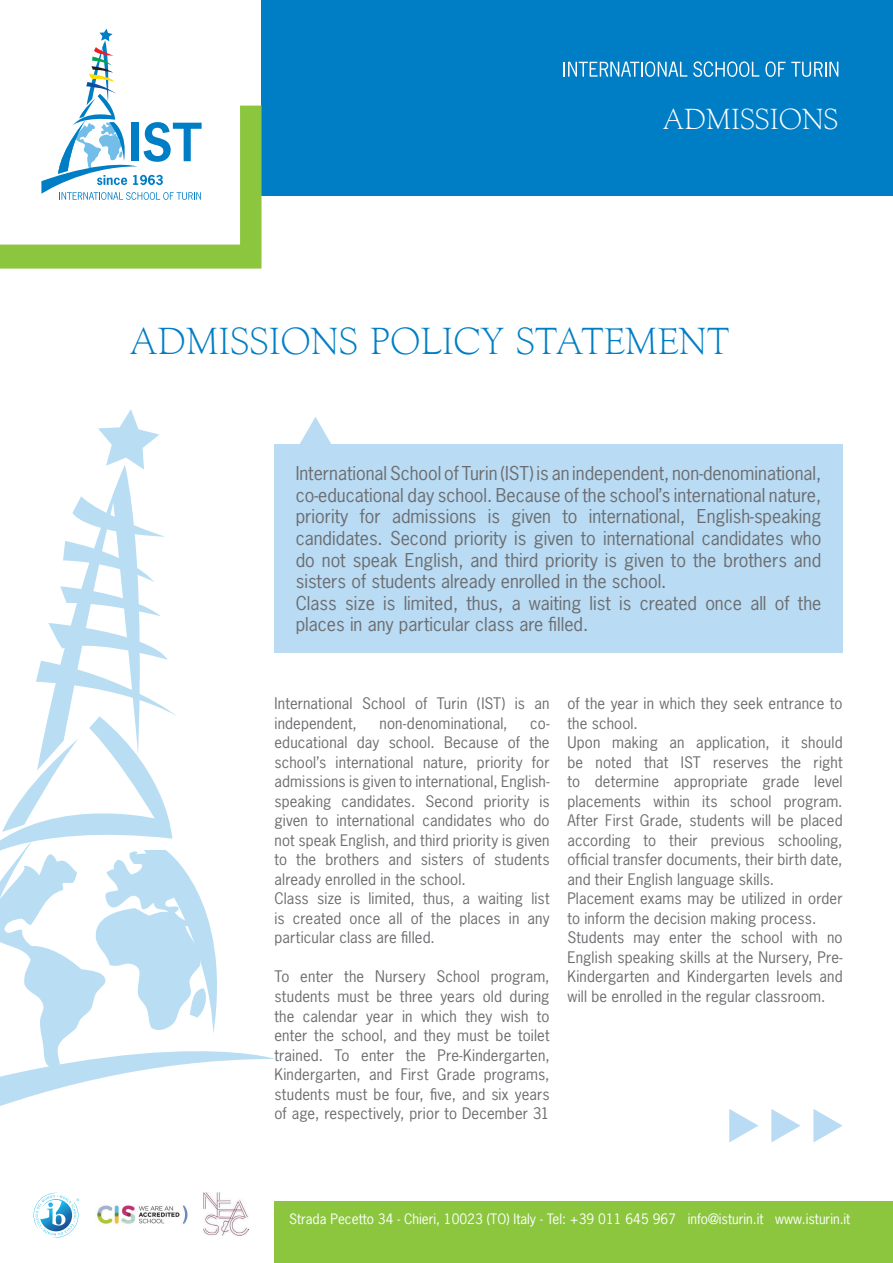
<style>
.page{position:relative;width:893px;height:1263px;background:#fff}
.page>*{position:absolute;margin:0;border:0;box-sizing:border-box;transform-origin:0 0}
.t1{font:300 39px "Goudy T";color:#007ec5}
.t2{font:300 30px "Goudy T";color:#fff}
.t3{font:18px/21.6px "News Gothic";color:#6c6d70}
.t4{font:15px/19.5px "News Gothic";letter-spacing:.01em;color:#6c6d70}
.t5{font:13.5px "News Gothic";color:#fff}
</style>
<div class="page">
<div style="left:261px;top:0;width:632px;height:196px;background:#007ec5"></div>
<svg style="left:563px;top:61px;width:124px;height:16px"></svg>
<svg style="left:693px;top:61px;width:66px;height:16px"></svg>
<svg style="left:765px;top:61px;width:73px;height:16px"></svg>
<div style="left:274px;top:1201px;width:619px;height:62px;background:#8bc63e"></div>
<img style="left:203px;top:1193px;width:46px;height:42px">
<svg style="left:34px;top:1193px;width:45px;height:44px"></svg>
<img style="left:97px;top:1205px;width:91px;height:19px">
<div style="left:274px;top:444px;width:569px;height:209px;background:#b9dbf3"></div>
<svg style="left:0;top:1052px;width:275px;height:54px"></svg>
<svg style="left:0;top:409px;width:233px;height:685px"></svg>
<svg style="left:300px;top:417px;width:31px;height:27px"></svg>
<svg style="left:813px;top:1109px;width:30px;height:33px"></svg>
<svg style="left:771px;top:1109px;width:29px;height:33px"></svg>
<svg style="left:729px;top:1109px;width:29px;height:33px"></svg>
<svg style="left:0;top:29px;width:261px;height:240px"></svg>
<h2 class="t2" style="left:663px;top:102px;width:177px">ADMISSIONS</h2>
<h1 class="t1" style="left:130px;top:318px;width:601px">ADMISSIONS POLICY STATEMENT</h1>
<p class="t3" style="left:296px;top:462px;width:527px">International School of Turin (IST) is an independent, non-denominational, co-educational day school. Because of the school’s international nature, priority for admissions is given to international, English-speaking candidates. Second priority is given to international candidates who do not speak English, and third priority is given to the brothers and sisters of students already enrolled in the school.<br>Class size is limited, thus, a waiting list is created once all of the places in any particular class are filled.</p>
<p class="t4" style="left:274px;top:694px;width:277px">International School of Turin (IST) is an independent,</p>
<p class="t4" style="left:380px;top:713px;width:130px">non-denominational,</p>
<p class="t4" style="left:274px;top:713px;width:277px;text-indent:256px">co&shy;educational day school. Because of the school’s international nature, priority for admissions is given to international, English&shy;speaking candidates. Second priority is given to international candidates who do not speak English, and third priority is given to the brothers and sisters of students already enrolled in the school.<br>Class size is limited, thus, a waiting list is created once all of the places in any particular class are filled.</p>
<p class="t4" style="left:274px;top:967px;width:277px;text-align:justify">To enter the Nursery School program, students must be three years old during the calendar year in which they wish to enter the school, and they must be toilet trained. To enter the Pre-Kindergarten, Kindergarten, and First Grade programs, students must be four, five, and six years of age, respectively, prior to December 31</p>
<p class="t4" style="left:567px;top:694px;width:277px">of the year in which they seek entrance to the school.<br>Upon making an application, it should be noted that IST reserves the right to determine appropriate grade level placements within its school program.<br>After First Grade, students will be placed according to their previous schooling, official transfer documents, their birth date, and their English language skills.<br>Placement exams may be utilized in order to inform the decision making process.<br>Students may enter the school with no English speaking skills at the Nursery, Pre-Kindergarten and Kindergarten levels and will be enrolled in the regular classroom.</p>
<p class="t5" style="left:289px;top:1210px;width:563px">Strada Pecetto 34 - Chieri, 10023 (TO) Italy - Tel: +39 011 645 967 info@isturin.it www.isturin.it</p>
</div>
